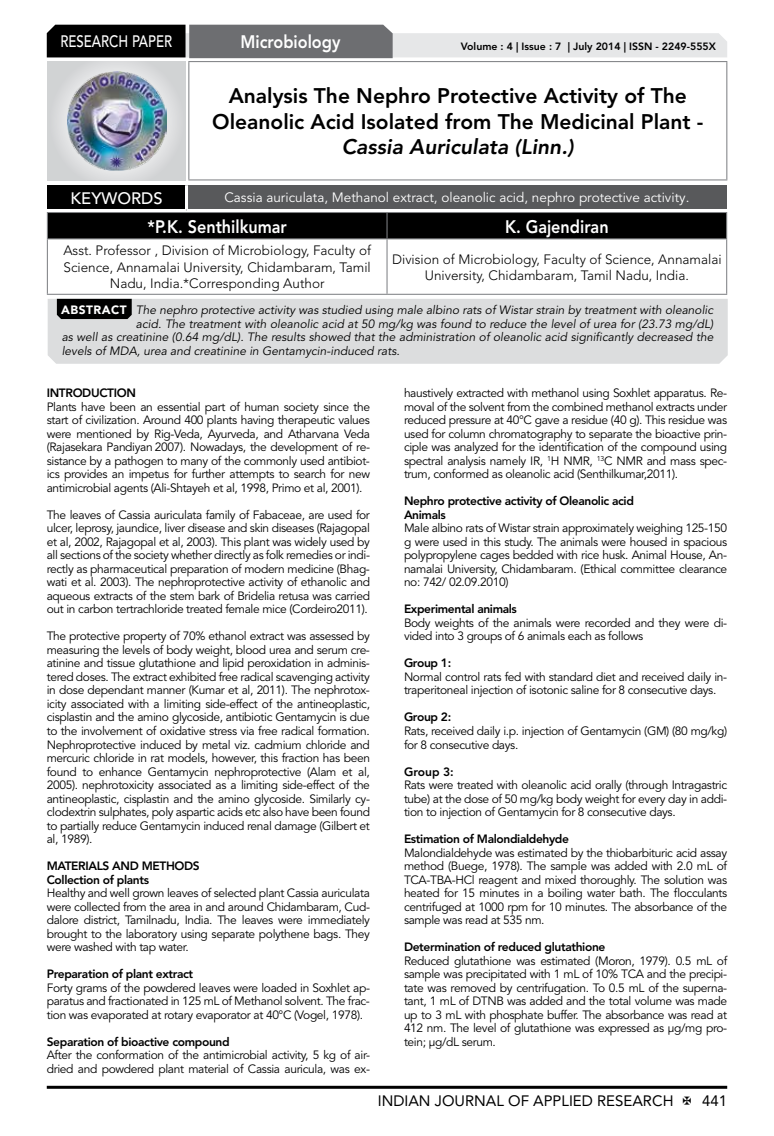
<style>
.page{position:relative;width:774px;height:1136px;background:#fff}
.page>*{position:absolute;margin:0;border:0;box-sizing:border-box;transform-origin:0 0}
.t1{font:800 21px/25.2px "Avenir LT Std";color:#000;text-align:center}
.t2{font:italic 800 21px "Avenir LT Std";color:#000}
.t3{font:800 18px "Avenir LT Std";color:#fff;scale:.9 1}
.t4{font:500 16.5px "Avenir LT Std";color:#fff;scale:.8 1}
.t5{font:500 16.5px "Avenir LT Std";color:#fff}
.t6{font:15px "Avenir LT Std";color:#000}
.t7{font:300 13.5px/16.2px "Avenir LT Std";color:#000;text-align:center}
.t8{font:13.5px "Avenir LT Std";color:#fff}
.t9{font:12px/13.5px "Avenir LT Std";letter-spacing:-.03em;color:#000;text-align:justify}
.t10{font:italic 12px "Avenir LT Std";color:#000}
.t11{font:800 12px/13.5px "Avenir LT Std";letter-spacing:-.03em;color:#000}
.t12{font:800 10.5px "Avenir LT Std";color:#000}
.s1{font-weight:900;font-style:normal;color:#fff}
</style>
<div class="page">
<hr style="left:47px;top:1085px;width:680px;height:3px;background:#000">
<div style="left:48px;top:62px;width:137px;height:118px;background:linear-gradient(to right,#d9dadb,#d9dadb)"></div>
<img style="left:68px;top:71px;width:99px;height:100px">
<svg style="left:47px;top:25px;width:680px;height:33px;background:#979899"></svg>
<hr style="left:188px;top:61px;width:539px;height:1px;background:#808285">
<hr style="left:188px;top:62px;width:1px;height:117px;background:#808285">
<hr style="left:726px;top:62px;width:1px;height:117px;background:#808285">
<hr style="left:188px;top:179px;width:539px;height:1px;background:#808285">
<div style="left:47px;top:212px;width:680px;height:26px;background:#000"></div>
<hr style="left:47px;top:238px;width:340px;height:1px;background:#808285">
<hr style="left:47px;top:239px;width:1px;height:55px;background:#808285">
<hr style="left:47px;top:294px;width:340px;height:1px;background:#808285">
<hr style="left:387px;top:238px;width:340px;height:1px;background:#808285">
<hr style="left:386px;top:239px;width:1px;height:55px;background:#808285">
<hr style="left:726px;top:239px;width:1px;height:55px;background:#808285">
<hr style="left:387px;top:294px;width:340px;height:1px;background:#808285">
<div style="left:47px;top:185px;width:139px;height:25px;background:#000"></div>
<div style="left:186px;top:185px;width:541px;height:25px;background:#58595b"></div>
<hr style="left:185px;top:185px;width:3px;height:24px;background:#fff">
<hr style="left:47px;top:209px;width:139px;height:3px;background:#fff">
<hr style="left:186px;top:209px;width:541px;height:3px;background:#fff">
<div style="left:48px;top:299px;width:680px;height:65px;background:#dcddde"></div>
<svg style="left:57px;top:299px;width:75px;height:20px"></svg>
<h3 class="t4" style="left:60px;top:32px;width:139px">RESEARCH PAPER</h3>
<h2 class="t3" style="left:240px;top:31px;width:113px">Microbiology</h2>
<p class="t12" style="left:461px;top:41px;width:257px">Volume : 4 | Issue : 7 | July 2014 | ISSN - 2249-555X</p>
<h1 class="t1" style="left:212px;top:84px;width:493px">Analysis The Nephro Protective Activity of The<br>Oleanolic Acid Isolated from The Medicinal Plant -</h1>
<h1 class="t2" style="left:342px;top:134px;width:233px">Cassia Auriculata (Linn.)</h1>
<h3 class="t5" style="left:71px;top:189px;width:94px">KEYWORDS</h3>
<p class="t8" style="left:224px;top:189px;width:466px">Cassia auriculata, Methanol extract, oleanolic acid, nephro protective activity.</p>
<h2 class="t3" style="left:148px;top:215px;width:156px">*P.K. Senthilkumar</h2>
<h2 class="t3" style="left:505px;top:215px;width:117px">K. Gajendiran</h2>
<p class="t7" style="left:63px;top:243px;width:309px">Asst. Professor , Division of Microbiology, Faculty of<br>Science, Annamalai University, Chidambaram, Tamil<br>Nadu, India.*Corresponding Author</p>
<p class="t7" style="left:392px;top:251px;width:331px">Division of Microbiology, Faculty of Science, Annamalai<br>University, Chidambaram, Tamil Nadu, India.</p>
<p class="t10" style="left:61px;top:303px;width:653px"><span class="s1">ABSTRACT</span> The nephro protective activity was studied using male albino rats of Wistar strain by treatment with oleanolic</p>
<p class="t10" style="left:136px;top:317px;width:579px">acid. The treatment with oleanolic acid at 50 mg/kg was found to reduce the level of urea for (23.73 mg/dL)</p>
<p class="t10" style="left:62px;top:330px;width:653px">as well as creatinine (0.64 mg/dL). The results showed that the administration of oleanolic acid significantly decreased the</p>
<p class="t10" style="left:62px;top:344px;width:340px">levels of MDA, urea and creatinine in Gentamycin-induced rats.</p>
<p class="t11" style="left:47px;top:386px;width:91px">INTRODUCTION</p>
<p class="t9" style="left:47px;top:400px;width:325px">Plants have been an essential part of human society since the start of civilization. Around 400 plants having therapeutic values were mentioned by Rig-Veda, Ayurveda, and Atharvana Veda (Rajasekara Pandiyan 2007). Nowadays, the development of re&shy;sistance by a pathogen to many of the commonly used antibiot&shy;ics provides an impetus for further attempts to search for new antimicrobial agents (Ali-Shtayeh et al, 1998, Primo et al, 2001).</p>
<p class="t9" style="left:47px;top:508px;width:325px">The leaves of Cassia auriculata family of Fabaceae, are used for ulcer, leprosy, jaundice, liver disease and skin diseases (Rajagopal et al, 2002, Rajagopal et al, 2003). This plant was widely used by all sections of the society whether directly as folk remedies or indi&shy;rectly as pharmaceutical preparation of modern medicine (Bhag&shy;wati et al. 2003). The nephroprotective activity of ethanolic and aqueous extracts of the stem bark of Bridelia retusa was carried out in carbon tertrachloride treated female mice (Cordeiro2011).</p>
<p class="t9" style="left:47px;top:629px;width:325px">The protective property of 70% ethanol extract was assessed by measuring the levels of body weight, blood urea and serum cre&shy;atinine and tissue glutathione and lipid peroxidation in adminis&shy;tered doses. The extract exhibited free radical scavenging activity in dose dependant manner (Kumar et al, 2011). The nephrotox&shy;icity associated with a limiting side-effect of the antineoplastic, cisplastin and the amino glycoside, antibiotic Gentamycin is due to the involvement of oxidative stress via free radical formation.<br>Nephroprotective induced by metal viz. cadmium chloride and mercuric chloride in rat models, however, this fraction has been found to enhance Gentamycin nephroprotective (Alam et al, 2005). nephrotoxicity associated as a limiting side-effect of the antineoplastic, cisplastin and the amino glycoside. Similarly cy&shy;clodextrin sulphates, poly aspartic acids etc also have been found to partially reduce Gentamycin induced renal damage (Gilbert et al, 1989).</p>
<p class="t11" style="left:47px;top:859px;width:155px">MATERIALS AND METHODS<br>Collection of plants</p>
<p class="t9" style="left:47px;top:886px;width:325px">Healthy and well grown leaves of selected plant Cassia auriculata were collected from the area in and around Chidambaram, Cud&shy;dalore district, Tamilnadu, India. The leaves were immediately brought to the laboratory using separate polythene bags. They were washed with tap water.</p>
<p class="t11" style="left:47px;top:967px;width:148px">Preparation of plant extract</p>
<p class="t9" style="left:47px;top:980px;width:325px">Forty grams of the powdered leaves were loaded in Soxhlet ap&shy;paratus and fractionated in 125 mL of Methanol solvent. The frac&shy;tion was evaporated at rotary evaporator at 40°C (Vogel, 1978).</p>
<p class="t11" style="left:47px;top:1034px;width:184px">Separation of bioactive compound</p>
<p class="t9" style="left:47px;top:1048px;width:325px">After the conformation of the antimicrobial activity, 5 kg of air&shy;dried and powdered plant material of Cassia auricula, was ex-</p>
<p class="t9" style="left:404px;top:386px;width:325px">haustively extracted with methanol using Soxhlet apparatus. Re&shy;moval of the solvent from the combined methanol extracts under reduced pressure at 40°C gave a residue (40 g). This residue was used for column chromatography to separate the bioactive prin&shy;ciple was analyzed for the identification of the compound using spectral analysis namely IR, <sup>1</sup>H NMR, <sup>13</sup>C NMR and mass spec&shy;trum, conformed as oleanolic acid (Senthilkumar,2011).</p>
<p class="t11" style="left:404px;top:494px;width:231px">Nephro protective activity of Oleanolic acid<br>Animals</p>
<p class="t9" style="left:404px;top:521px;width:325px">Male albino rats of Wistar strain approximately weighing 125-150 g were used in this study. The animals were housed in spacious polypropylene cages bedded with rice husk. Animal House, An&shy;namalai University, Chidambaram. (Ethical committee clearance no: 742/ 02.09.2010)</p>
<p class="t11" style="left:404px;top:602px;width:114px">Experimental animals</p>
<p class="t9" style="left:404px;top:616px;width:325px">Body weights of the animals were recorded and they were di&shy;vided into 3 groups of 6 animals each as follows</p>
<p class="t11" style="left:404px;top:656px;width:49px">Group 1:</p>
<p class="t9" style="left:404px;top:670px;width:325px">Normal control rats fed with standard diet and received daily in&shy;traperitoneal injection of isotonic saline for 8 consecutive days.</p>
<p class="t11" style="left:404px;top:710px;width:49px">Group 2:</p>
<p class="t9" style="left:404px;top:724px;width:325px">Rats, received daily i.p. injection of Gentamycin (GM) (80 mg/kg) for 8 consecutive days.</p>
<p class="t11" style="left:404px;top:764px;width:51px">Group 3:</p>
<p class="t9" style="left:404px;top:778px;width:325px">Rats were treated with oleanolic acid orally (through Intragastric tube) at the dose of 50 mg/kg body weight for every day in addi&shy;tion to injection of Gentamycin for 8 consecutive days.</p>
<p class="t11" style="left:404px;top:832px;width:167px">Estimation of Malondialdehyde</p>
<p class="t9" style="left:404px;top:845px;width:325px">Malondialdehyde was estimated by the thiobarbituric acid assay method (Buege, 1978). The sample was added with 2.0 mL of TCA-TBA-HCl reagent and mixed thoroughly. The solution was heated for 15 minutes in a boiling water bath. The flocculants centrifuged at 1000 rpm for 10 minutes. The absorbance of the sample was read at 535 nm.</p>
<p class="t11" style="left:404px;top:940px;width:203px">Determination of reduced glutathione</p>
<p class="t9" style="left:404px;top:953px;width:325px">Reduced glutathione was estimated (Moron, 1979). 0.5 mL of sample was precipitated with 1 mL of 10% TCA and the precipi&shy;tate was removed by centrifugation. To 0.5 mL of the superna&shy;tant, 1 mL of DTNB was added and the total volume was made up to 3 mL with phosphate buffer. The absorbance was read at 412 nm. The level of glutathione was expressed as µg/mg pro&shy;tein; µg/dL serum.</p>
<p class="t6" style="left:378px;top:1091px;width:297px">INDIAN JOURNAL OF APPLIED RESEARCH</p>
<p class="t6" style="left:702px;top:1091px;width:27px">441</p>
</div>
